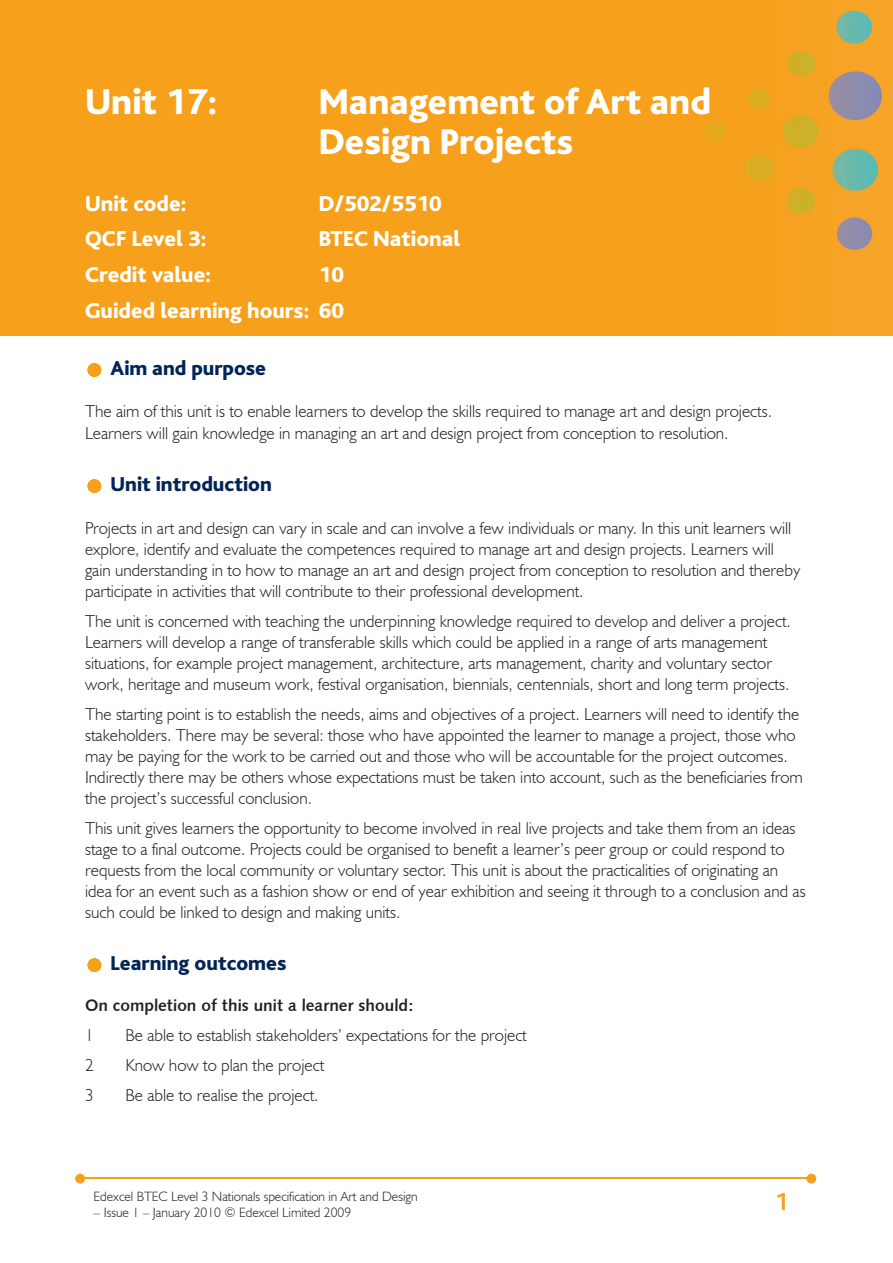
<style>
.page{position:relative;width:893px;height:1263px;background:#fff}
.page>*{position:absolute;margin:0;border:0;box-sizing:border-box;transform-origin:0 0}
.t1{font:800 37.5px/40.5px "Bliss";color:#fff}
.t2{font:700 25.5px "Bliss";color:#f6a01b}
.t3{font:800 22.5px/35.7px "Bliss";color:#fff;text-align:right}
.t4{font:800 21px "Bliss";color:#002556}
.t5{font:300 17.25px/21px "Humanist 521 BT";color:#231f20}
.t6{font:16.5px "Humanist 531 BT Bold A";color:#231f20}
.t7{font:300 13.5px "Humanist 521 BT";color:#231f20}
</style>
<div class="page">
<img style="left:0;top:0;width:893px;height:336px">
<hr style="left:83px;top:1178px;width:727px;height:1px;background:#f6a01b">
<svg style="left:806px;top:1174px;width:10px;height:9px"></svg>
<svg style="left:75px;top:1174px;width:10px;height:9px"></svg>
<svg style="left:88px;top:363px;width:13px;height:14px"></svg>
<svg style="left:88px;top:479px;width:13px;height:14px"></svg>
<svg style="left:88px;top:958px;width:13px;height:14px"></svg>
<h1 class="t1" style="left:85px;top:82px;width:134px">Unit 17:</h1>
<h1 class="t1" style="left:319px;top:82px;width:394px">Management of Art and<br>Design Projects</h1>
<h3 class="t3" style="left:85px;top:186px;width:103px">Unit code:</h3>
<h3 class="t3" style="left:319px;top:186px;width:124px">D/502/5510</h3>
<h3 class="t3" style="left:85px;top:222px;width:123px">QCF Level 3:</h3>
<h3 class="t3" style="left:319px;top:222px;width:143px">BTEC National</h3>
<h3 class="t3" style="left:85px;top:258px;width:128px">Credit value:</h3>
<h3 class="t3" style="left:85px;top:258px;width:261px">10<br>Guided learning hours: 60</h3>
<p class="t4" style="left:111px;top:357px;width:157px">Aim and purpose</p>
<p class="t5" style="left:85px;top:401px;width:688px">The aim of this unit is to enable learners to develop the skills required to manage art and design projects.<br>Learners will gain knowledge in managing an art and design project from conception to resolution.</p>
<p class="t4" style="left:111px;top:473px;width:163px">Unit introduction</p>
<p class="t5" style="left:85px;top:517px;width:717px">Projects in art and design can vary in scale and can involve a few individuals or many. In this unit learners will explore, identify and evaluate the competences required to manage art and design projects. Learners will gain understanding in to how to manage an art and design project from conception to resolution and thereby participate in activities that will contribute to their professional development.</p>
<p class="t5" style="left:85px;top:610px;width:707px">The unit is concerned with teaching the underpinning knowledge required to develop and deliver a project.<br>Learners will develop a range of transferable skills which could be applied in a range of arts management situations, for example project management, architecture, arts management, charity and voluntary sector work, heritage and museum work, festival organisation, biennials, centennials, short and long term projects.</p>
<p class="t5" style="left:85px;top:703px;width:719px">The starting point is to establish the needs, aims and objectives of a project. Learners will need to identify the stakeholders. There may be several: those who have appointed the learner to manage a project, those who may be paying for the work to be carried out and those who will be accountable for the project outcomes.<br>Indirectly there may be others whose expectations must be taken into account, such as the beneficiaries from the project’s successful conclusion.</p>
<p class="t5" style="left:85px;top:817px;width:722px">This unit gives learners the opportunity to become involved in real live projects and take them from an ideas stage to a final outcome. Projects could be organised to benefit a learner’s peer group or could respond to requests from the local community or voluntary sector. This unit is about the practicalities of originating an idea for an event such as a fashion show or end of year exhibition and seeing it through to a conclusion and as such could be linked to design and making units.</p>
<p class="t4" style="left:111px;top:952px;width:177px">Learning outcomes</p>
<p class="t6" style="left:85px;top:995px;width:330px">On completion of this unit a learner should:</p>
<p class="t5" style="left:85px;top:1024px;width:10px">1</p>
<p class="t5" style="left:125px;top:1024px;width:403px">Be able to establish stakeholders’ expectations for the project</p>
<p class="t5" style="left:85px;top:1054px;width:10px">2</p>
<p class="t5" style="left:125px;top:1054px;width:200px">Know how to plan the project</p>
<p class="t5" style="left:85px;top:1084px;width:10px">3</p>
<p class="t5" style="left:125px;top:1084px;width:195px">Be able to realise the project.</p>
<p class="t7" style="left:94px;top:1188px;width:326px">Edexcel BTEC Level 3 Nationals specification in Art and Design</p>
<p class="t7" style="left:94px;top:1204px;width:259px">– Issue 1 – January 2010 © Edexcel Limited 2009</p>
<h2 class="t2" style="left:775px;top:1189px;width:15px">1</h2>
</div>
